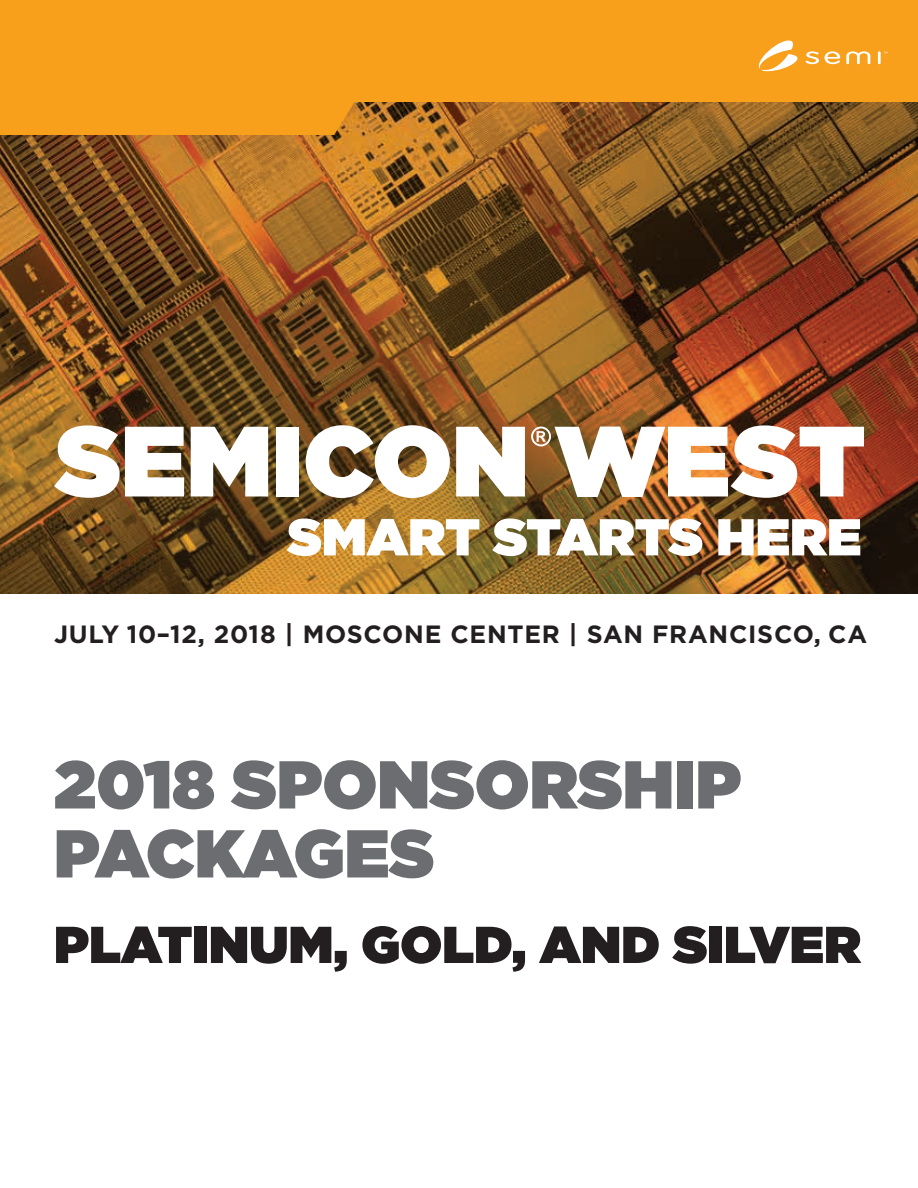
<style>
.page{position:relative;width:918px;height:1188px;background:#fff}
.page>*{position:absolute;margin:0;border:0;box-sizing:border-box;transform-origin:0 0}
.t1{font:900 67.5px/69px "Gotham";color:#6c6d70}
.t2{font:900 51.75px "Gotham";color:#231f20}
.t3{font:700 24.9px "Gotham";letter-spacing:.03em;color:#231f20}
</style>
<div class="page">
<img style="left:0;top:135px;width:918px;height:459px">
<svg style="left:54px;top:425px;width:130px;height:73px"></svg>
<svg style="left:191px;top:427px;width:77px;height:70px"></svg>
<div style="left:276px;top:427px;width:23px;height:70px;background:#fff"></div>
<svg style="left:306px;top:425px;width:144px;height:73px"></svg>
<svg style="left:456px;top:427px;width:69px;height:70px"></svg>
<img style="left:531px;top:425px;width:333px;height:73px">
<svg style="left:287px;top:519px;width:192px;height:37px"></svg>
<img style="left:492px;top:519px;width:210px;height:37px">
<img style="left:718px;top:519px;width:142px;height:36px">
<svg style="left:0;top:0;width:918px;height:135px;fill:#f89f1c"></svg>
<svg style="left:758px;top:40px;width:42px;height:32px"></svg>
<svg style="left:806px;top:51px;width:34px;height:13px"></svg>
<svg style="left:846px;top:51px;width:24px;height:13px"></svg>
<svg style="left:878px;top:51px;width:9px;height:13px"></svg>
<p class="t3" style="left:54px;top:618px;width:815px">JULY 10–12, 2018 | MOSCONE CENTER | SAN FRANCISCO, CA</p>
<h1 class="t1" style="left:54px;top:749px;width:689px">2018 SPONSORSHIP<br>PACKAGES</h1>
<h2 class="t2" style="left:54px;top:908px;width:809px">PLATINUM, GOLD, AND SILVER</h2>
</div>
